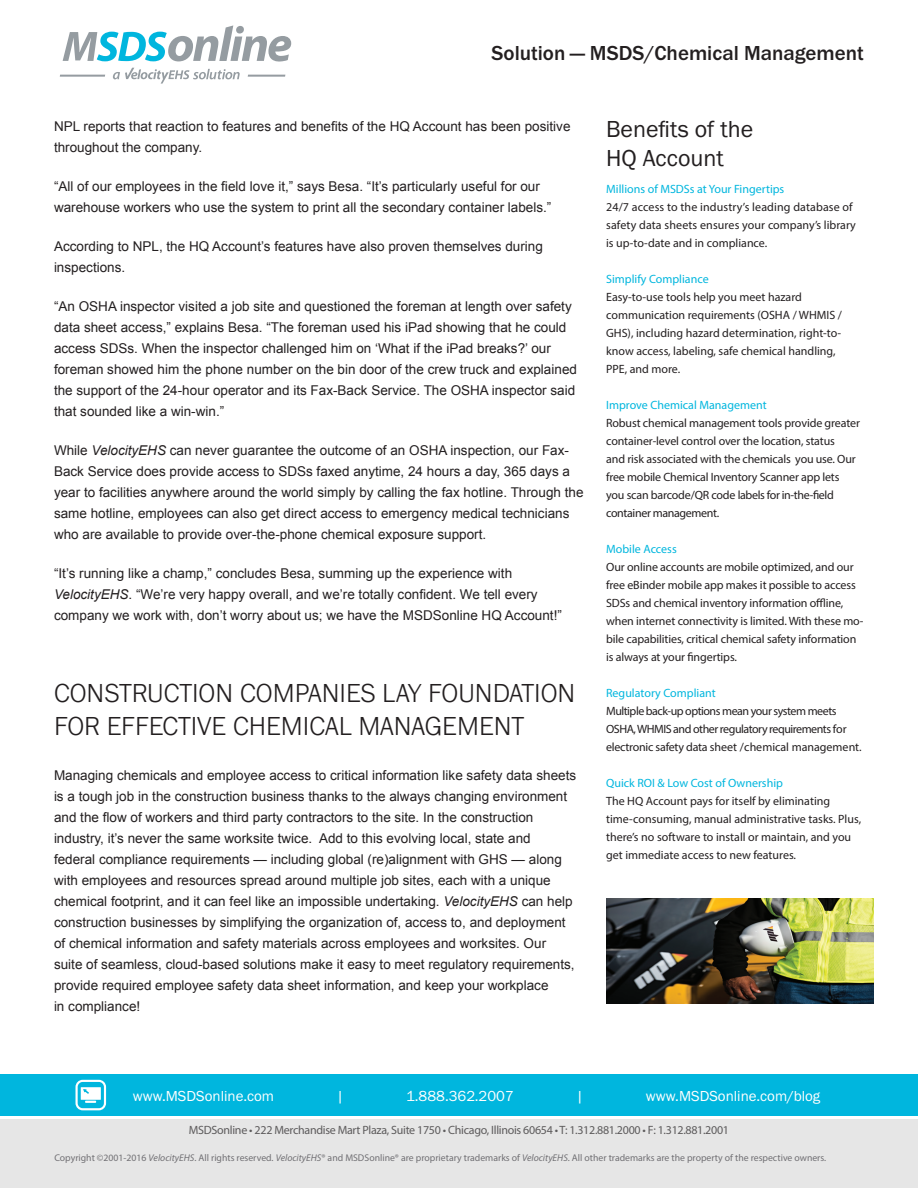
<style>
.page{position:relative;width:918px;height:1188px;background:#fff}
.page>*{position:absolute;margin:0;border:0;box-sizing:border-box;transform-origin:0 0}
.t1{font:300 27px/33px "Franklin Gothic URW";color:#231f20}
.t2{font:24px "Franklin Gothic URW Boo";color:#231f20}
.t3{font:500 21px "Franklin Gothic URW";color:#231f20}
.t4{font:15px "Franklin Gothic URW Boo";color:#fff}
.t5{font:13.5px/21px "Arial";color:#231f20}
.t6{font:12px/18px "Myriad Pro";letter-spacing:-.01em;color:#231f20}
.t7{font:12px "Myriad Pro";color:#00b6de}
.t8{font:12px/18px "Myriad Pro";letter-spacing:-.04em;color:#231f20}
.t9{font:12px/18px "Myriad Pro";letter-spacing:.01em;color:#231f20}
.t10{font:12px "Myriad Pro";letter-spacing:-.025em;color:#5d5b5c}
.t11{font:12px "Myriad Pro";letter-spacing:-.03em;color:#231f20}
.t12{font:9.75px "Myriad Pro";color:#717074}
.s1{font-style:italic}
</style>
<div class="page">
<div style="left:0;top:1120px;width:918px;height:68px;background:#e6e6e6"></div>
<div style="left:0;top:1074px;width:918px;height:42px;background:#00b6de"></div>
<svg style="left:76px;top:1080px;width:30px;height:30px"></svg>
<svg style="left:63px;top:25px;width:228px;height:37px"></svg>
<svg style="left:113px;top:68px;width:127px;height:16px"></svg>
<hr style="left:248px;top:75px;width:37px;height:2px;background:#959ca1">
<hr style="left:60px;top:75px;width:45px;height:2px;background:#959ca1">
<img style="left:606px;top:898px;width:267px;height:106px">
<h3 class="t3" style="left:492px;top:40px;width:374px">Solution — MSDS/Chemical Management</h3>
<p class="t5" style="left:54px;top:116px;width:518px">NPL reports that reaction to features and benefits of the HQ Account has been positive throughout the company.</p>
<p class="t5" style="left:54px;top:176px;width:499px">“All of our employees in the field love it,” says Besa. “It’s particularly useful for our warehouse workers who use the system to print all the secondary container labels.”</p>
<p class="t5" style="left:54px;top:236px;width:490px">According to NPL, the HQ Account’s features have also proven themselves during inspections.</p>
<p class="t5" style="left:54px;top:296px;width:525px">“An OSHA inspector visited a job site and questioned the foreman at length over safety data sheet access,” explains Besa. “The foreman used his iPad showing that he could access SDSs. When the inspector challenged him on ‘What if the iPad breaks?’ our foreman showed him the phone number on the bin door of the crew truck and explained the support of the 24-hour operator and its Fax-Back Service. The OSHA inspector said that sounded like a win-win.”</p>
<p class="t5" style="left:54px;top:440px;width:531px">While <span class="s1">VelocityEHS</span> can never guarantee the outcome of an OSHA inspection, our Fax-Back Service does provide access to SDSs faxed anytime, 24 hours a day, 365 days a year to facilities anywhere around the world simply by calling the fax hotline. Through the same hotline, employees can also get direct access to emergency medical technicians who are available to provide over-the-phone chemical exposure support.</p>
<p class="t5" style="left:54px;top:563px;width:509px">“It’s running like a champ,” concludes Besa, summing up the experience with<br><span class="s1">VelocityEHS</span>. “We’re very happy overall, and we’re totally confident. We tell every company we work with, don’t worry about us; we have the MSDSonline HQ Account!”</p>
<p class="t1" style="left:54px;top:676px;width:523px">CONSTRUCTION COMPANIES LAY FOUNDATION<br>FOR EFFECTIVE CHEMICAL MANAGEMENT</p>
<p class="t5" style="left:54px;top:765px;width:524px">Managing chemicals and employee access to critical information like safety data sheets is a tough job in the construction business thanks to the always changing environment and the flow of workers and third party contractors to the site. In the construction industry, it’s never the same worksite twice. Add to this evolving local, state and<br>federal compliance requirements — including global (re)alignment with GHS — along with employees and resources spread around multiple job sites, each with a unique chemical footprint, and it can feel like an impossible undertaking. <span class="s1">VelocityEHS</span> can help construction businesses by simplifying the organization of, access to, and deployment of chemical information and safety materials across employees and worksites. Our suite of seamless, cloud-based solutions make it easy to meet regulatory requirements, provide required employee safety data sheet information, and keep your workplace<br>in compliance!</p>
<p class="t2" style="left:606px;top:115px;width:149px">Benefits of the</p>
<p class="t2" style="left:606px;top:143px;width:119px">HQ Account</p>
<p class="t7" style="left:606px;top:181px;width:180px">Millions of MSDSs at Your Fingertips</p>
<p class="t9" style="left:606px;top:197px;width:251px">24/7 access to the industry’s leading database of safety data sheets ensures your company’s library is up-to-date and in compliance.</p>
<p class="t7" style="left:606px;top:271px;width:104px">Simplify Compliance</p>
<p class="t6" style="left:606px;top:287px;width:197px">Easy-to-use tools help you meet hazard</p>
<p class="t6" style="left:606px;top:305px;width:237px;text-align:justify">communication requirements (OSHA / WHMIS / GHS), including hazard determination, right-to&shy;know access, labeling, safe chemical handling,</p>
<p class="t6" style="left:606px;top:359px;width:76px">PPE, and more.</p>
<p class="t7" style="left:606px;top:397px;width:162px">Improve Chemical Management</p>
<p class="t6" style="left:606px;top:413px;width:255px">Robust chemical management tools provide greater container-level control over the location, status</p>
<p class="t6" style="left:606px;top:449px;width:251px">and risk associated with the chemicals you use. Our free mobile Chemical Inventory Scanner app lets</p>
<p class="t6" style="left:606px;top:485px;width:229px">you scan barcode/QR code labels for in-the-field</p>
<p class="t11" style="left:606px;top:505px;width:115px">container management.</p>
<p class="t7" style="left:606px;top:541px;width:72px">Mobile Access</p>
<p class="t6" style="left:606px;top:557px;width:259px">Our online accounts are mobile optimized, and our free eBinder mobile app makes it possible to access SDSs and chemical inventory information offline, when internet connectivity is limited. With these mo&shy;bile capabilities, critical chemical safety information is always at your fingertips.</p>
<p class="t7" style="left:606px;top:685px;width:111px">Regulatory Compliant</p>
<p class="t8" style="left:606px;top:701px;width:257px">Multiple back-up options mean your system meets<br>OSHA, WHMIS and other regulatory requirements for electronic safety data sheet /chemical management.</p>
<p class="t7" style="left:606px;top:775px;width:178px">Quick ROI &amp; Low Cost of Ownership</p>
<p class="t6" style="left:606px;top:791px;width:257px">The HQ Account pays for itself by eliminating time-consuming, manual administrative tasks. Plus, there’s no software to install or maintain, and you get immediate access to new features.</p>
<p class="t4" style="left:133px;top:1087px;width:143px">www.MSDSonline.com</p>
<p class="t4" style="left:336px;top:1087px;width:9px">|</p>
<p class="t4" style="left:406px;top:1087px;width:109px">1.888.362.2007</p>
<p class="t4" style="left:576px;top:1087px;width:9px">|</p>
<p class="t4" style="left:646px;top:1087px;width:176px">www.MSDSonline.com/blog</p>
<p class="t10" style="left:189px;top:1123px;width:542px">MSDSonline • 222 Merchandise Mart Plaza, Suite 1750 • Chicago, Illinois 60654 • T: 1.312.881.2000 • F: 1.312.881.2001</p>
<p class="t12" style="left:54px;top:1152px;width:773px">Copyright ©2001-2016 <span class="s1">VelocityEHS</span>. All rights reserved. <span class="s1">VelocityEHS</span>® and MSDSonline® are proprietary trademarks of <span class="s1">VelocityEHS</span>. All other trademarks are the property of the respective owners.</p>
</div>
